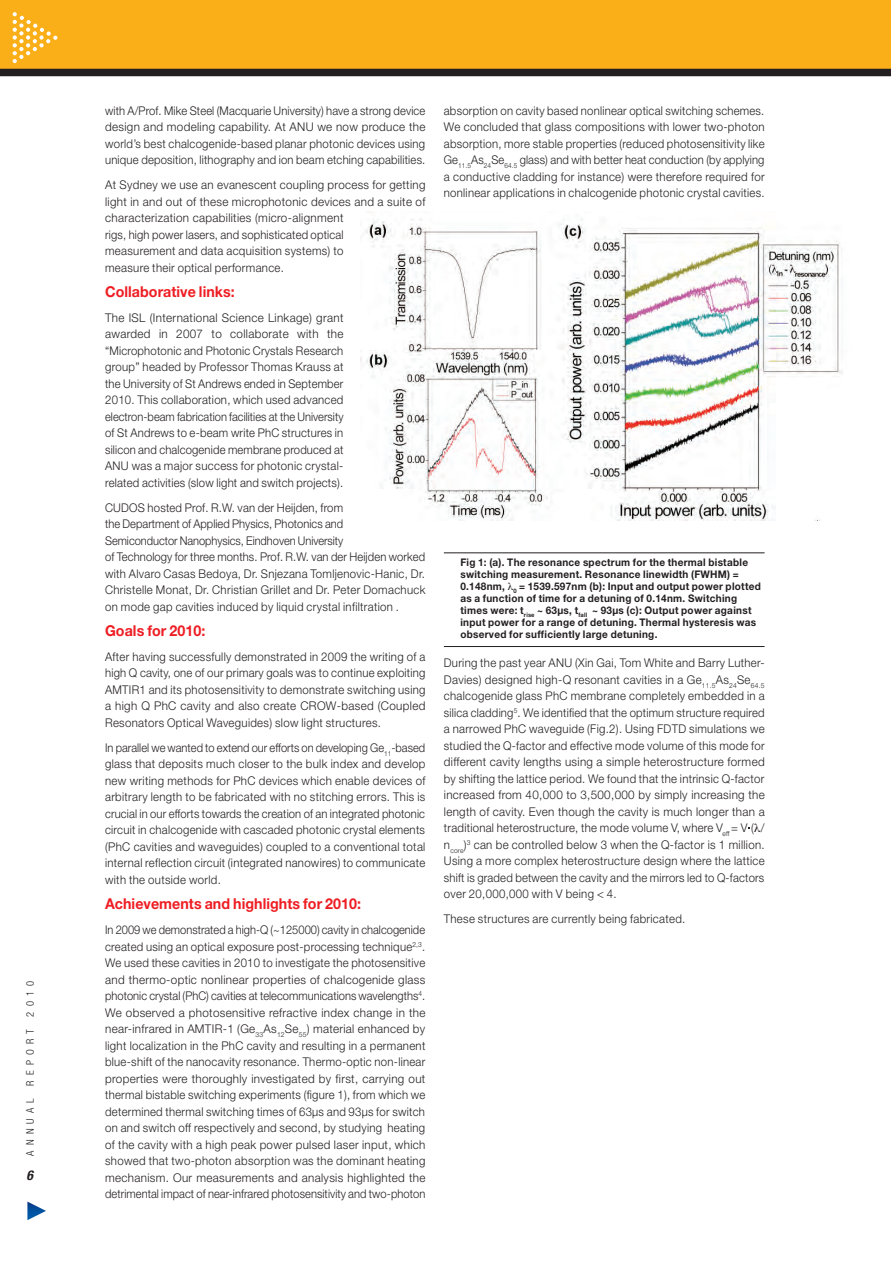
<style>
.page{position:relative;width:891px;height:1261px;background:#fff}
.page>*{position:absolute;margin:0;border:0;box-sizing:border-box;transform-origin:0 0}
.A_heads{font:700 15px "Helvetica Neue";letter-spacing:.005em;color:#ee1d23;scale:.95 1}
.t1{font:italic 700 condensed 13.5px "Helvetica Neue";color:#231f20}
.main_body{font:300 12px/16.5px "Helvetica Neue";letter-spacing:.025em;color:#231f20;text-align:justify;scale:.92 1}
.main_body-2{font:300 12px/16.5px "Helvetica Neue";letter-spacing:.025em;color:#231f20;text-align:justify;scale:.95 1}
.main_body-3{font:300 12px/16.5px "Helvetica Neue";letter-spacing:.025em;color:#231f20;scale:.94 1}
.main_body-4{font:300 12px/16.5px "Helvetica Neue";letter-spacing:.025em;color:#231f20;text-align:justify}
.main_body-5{font:300 12px/16.5px "Helvetica Neue";letter-spacing:.025em;color:#231f20;scale:.96 1}
.main_body-6{font:300 12px/16.5px "Helvetica Neue";letter-spacing:.025em;color:#231f20;text-align:justify;scale:.93 1}
.t2{font:700 10.5px/12px "Helvetica Neue";letter-spacing:.03em;color:#231f20;scale:.95 1}
.t3{font:300 condensed 10.5px "Helvetica Neue";letter-spacing:.5em;color:#231f20}
</style>
<div class="page">
<div style="left:0;top:0;width:890px;height:71px;background:#faaf18"></div>
<svg style="left:12px;top:12px;width:46px;height:52px"></svg>
<hr style="left:444px;top:552px;width:320px;height:1px;background:#231f20">
<hr style="left:444px;top:646px;width:320px;height:1px;background:#231f20">
<img style="left:360px;top:211px;width:482px;height:309px">
<svg style="left:27px;top:1201px;width:19px;height:19px"></svg>
<div style="left:0;top:69px;width:890px;height:7px;background:#231f20"></div>
<p class="t3" style="left:24px;top:1155px;width:177px;rotate:-90deg">ANNUAL REPORT 2010</p>
<p class="t1" style="left:27px;top:1166px;width:8px">6</p>
<p class="main_body-6" style="left:105px;top:102px;width:346px">with A/Prof. Mike Steel (Macquarie University) have a strong device design and modeling capability. At ANU we now produce the world’s best chalcogenide-based planar photonic devices using unique deposition, lithography and ion beam etching capabilities.</p>
<p class="main_body-5" style="left:105px;top:176px;width:335px">At Sydney we use an evanescent coupling process for getting light in and out of these microphotonic devices and a suite of characterization capabilities (micro-alignment<br>rigs, high power lasers, and sophisticated optical<br>measurement and data acquisition systems) to<br>measure their optical performance.</p>
<p class="A_heads" style="left:105px;top:282px;width:138px">Collaborative links:</p>
<p class="main_body-4" style="left:105px;top:309px;width:240px">The ISL (International Science Linkage) grant awarded in 2007 to collaborate with the “Microphotonic and Photonic Crystals Research group” headed by Professor Thomas Krauss at the University of St Andrews ended in September 2010. This collaboration, which used advanced electron-beam fabrication facilities at the University of St Andrews to e-beam write PhC structures in silicon and chalcogenide membrane produced at ANU was a major success for photonic crystal&shy;related activities (slow light and switch projects).</p>
<p class="main_body-3" style="left:105px;top:499px;width:342px">CUDOS hosted Prof. R.W. van der Heijden, from<br>the Department of Applied Physics, Photonics and<br>Semiconductor Nanophysics, Eindhoven University<br>of Technology for three months. Prof. R.W. van der Heijden worked with Alvaro Casas Bedoya, Dr. Snjezana Tomljenovic-Hanic, Dr.<br>Christelle Monat, Dr. Christian Grillet and Dr. Peter Domachuck on mode gap cavities induced by liquid crystal infiltration .</p>
<p class="A_heads" style="left:105px;top:621px;width:107px">Goals for 2010:</p>
<p class="main_body-2" style="left:105px;top:648px;width:339px">After having successfully demonstrated in 2009 the writing of a high Q cavity, one of our primary goals was to continue exploiting AMTIR1 and its photosensitivity to demonstrate switching using a high Q PhC cavity and also create CROW-based (Coupled Resonators Optical Waveguides) slow light structures.</p>
<p class="main_body" style="left:105px;top:739px;width:349px">In parallel we wanted to extend our efforts on developing Ge<sub>11</sub>-based glass that deposits much closer to the bulk index and develop new writing methods for PhC devices which enable devices of arbitrary length to be fabricated with no stitching errors. This is crucial in our efforts towards the creation of an integrated photonic circuit in chalcogenide with cascaded photonic crystal elements (PhC cavities and waveguides) coupled to a conventional total internal reflection circuit (integrated nanowires) to communicate with the outside world.</p>
<p class="A_heads" style="left:105px;top:894px;width:271px">Achievements and highlights for 2010:</p>
<p class="main_body" style="left:105px;top:921px;width:349px">In 2009 we demonstrated a high-Q (~125000) cavity in chalcogenide created using an optical exposure post-processing technique<sup>2,3</sup>.<br>We used these cavities in 2010 to investigate the photosensitive and thermo-optic nonlinear properties of chalcogenide glass photonic crystal (PhC) cavities at telecommunications wavelengths<sup>4</sup>.<br>We observed a photosensitive refractive index change in the near-infrared in AMTIR-1 (Ge<sub>33</sub>As<sub>12</sub>Se<sub>55</sub>) material enhanced by light localization in the PhC cavity and resulting in a permanent blue-shift of the nanocavity resonance. Thermo-optic non-linear properties were thoroughly investigated by first, carrying out thermal bistable switching experiments (figure 1), from which we determined thermal switching times of 63μs and 93μs for switch on and switch off respectively and second, by studying heating of the cavity with a high peak power pulsed laser input, which showed that two-photon absorption was the dominant heating mechanism. Our measurements and analysis highlighted the detrimental impact of near-infrared photosensitivity and two-photon</p>
<p class="main_body-3" style="left:444px;top:102px;width:343px;text-align:justify">absorption on cavity based nonlinear optical switching schemes.<br>We concluded that glass compositions with lower two-photon absorption, more stable properties (reduced photosensitivity like Ge<sub>11.5</sub>As<sub>24</sub>Se<sub>64.5</sub> glass) and with better heat conduction (by applying a conductive cladding for instance) were therefore required for nonlinear applications in chalcogenide photonic crystal cavities.</p>
<p class="t2" style="left:460px;top:556px;width:318px">Fig 1: (a). The resonance spectrum for the thermal bistable switching measurement. Resonance linewidth (FWHM) = 0.148nm, <sub>0</sub> = 1539.597nm (b): Input and output power plotted as a function of time for a detuning of 0.14nm. Switching times were: t<sub>rise</sub> ~ 63μs, t<sub>fall</sub> ~ 93μs (c): Output power against input power for a range of detuning. Thermal hysteresis was observed for sufficiently large detuning.</p>
<p class="main_body-2" style="left:444px;top:654px;width:339px">During the past year ANU (Xin Gai, Tom White and Barry Luther-Davies) designed high-Q resonant cavities in a Ge<sub>11.5</sub>As<sub>24</sub>Se<sub>64.5 </sub>chalcogenide glass PhC membrane completely embedded in a silica cladding<sup>5</sup>. We identified that the optimum structure required a narrowed PhC waveguide (Fig.2). Using FDTD simulations we studied the Q-factor and effective mode volume of this mode for different cavity lengths using a simple heterostructure formed by shifting the lattice period. We found that the intrinsic Q-factor increased from 40,000 to 3,500,000 by simply increasing the length of cavity. Even though the cavity is much longer than a traditional heterostructure, the mode volume V, where V<sub>eff</sub> = V ( / n<sub>core</sub>)<sup>3</sup> can be controlled below 3 when the Q-factor is 1 million.<br>Using a more complex heterostructure design where the lattice shift is graded between the cavity and the mirrors led to Q-factors over 20,000,000 with V being &lt; 4.</p>
<p class="main_body-2" style="left:444px;top:910px;width:256px">These structures are currently being fabricated.</p>
</div>
